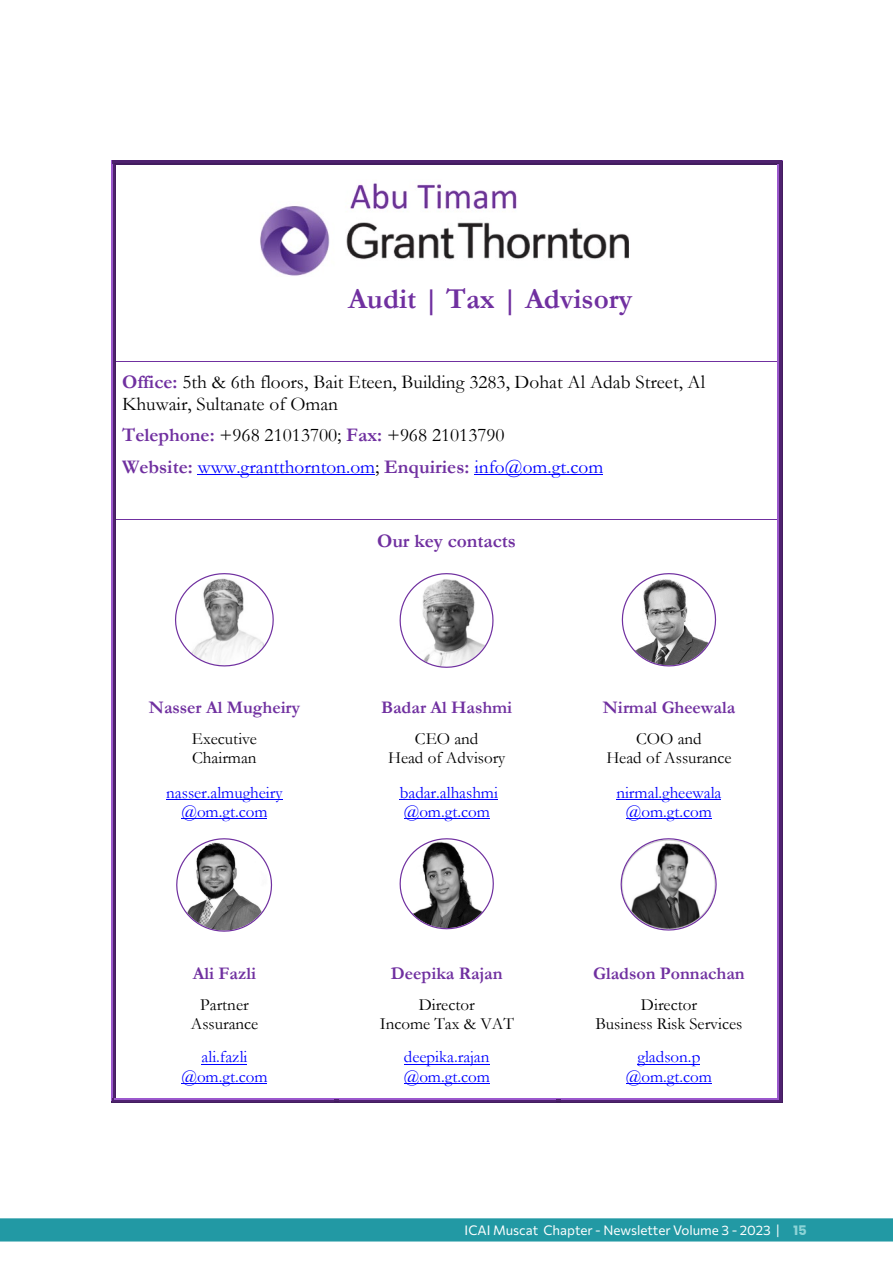
<style>
.page{position:relative;width:893px;height:1263px;background:#fff}
.page>*{position:absolute;margin:0;border:0;box-sizing:border-box;transform-origin:0 0}
.t1{font:700 28.95px "Garamond";color:#7030a0}
.t2{font:19.35px/31.3px "Garamond";color:#00f}
.t3{font:19.35px/21.9px "Garamond";color:#000}
.t4{font:700 19.35px "Garamond";color:#7030a0}
.t5{font:700 17.85px "Garamond";color:#7030a0}
.t6{font:17.1px/18.9px "Garamond";color:#00f;text-align:center}
.t7{font:17.1px/18.9px "Garamond";color:#000;text-align:center}
.t8{font:100 13.35px "Commissioner";color:#fff}
.s1{font-weight:700;color:#7030a0}
.s2{color:#000}
.s3{font-family:"Poppins";font-weight:700;color:#8cd3d6}
</style>
<div class="page">
<div style="left:0;top:1218px;width:893px;height:23px;background:#2299a4"></div>
<svg style="left:111px;top:160px;width:5px;height:4px"></svg>
<hr style="left:116px;top:160px;width:662px;height:1px;background:#9b58cd">
<hr style="left:116px;top:161px;width:662px;height:2px;background:#4f226f">
<hr style="left:116px;top:163px;width:662px;height:1px;background:#431d5f">
<svg style="left:778px;top:160px;width:4px;height:4px"></svg>
<hr style="left:115px;top:164px;width:1px;height:197px;background:#431d5f">
<hr style="left:112px;top:164px;width:3px;height:197px;background:#4f226f">
<hr style="left:111px;top:164px;width:1px;height:197px;background:#9b58cd">
<hr style="left:781px;top:164px;width:1px;height:197px;background:#431d5f">
<hr style="left:779px;top:164px;width:2px;height:197px;background:#4f226f">
<hr style="left:778px;top:164px;width:1px;height:197px;background:#9b58cd">
<hr style="left:198px;top:474px;width:177px;height:1px;background:#00f">
<hr style="left:474px;top:474px;width:129px;height:1px;background:#00f">
<hr style="left:116px;top:361px;width:662px;height:1px;background:#7030a0">
<hr style="left:115px;top:362px;width:1px;height:157px;background:#431d5f">
<hr style="left:112px;top:362px;width:3px;height:157px;background:#4f226f">
<hr style="left:111px;top:362px;width:1px;height:157px;background:#9b58cd">
<hr style="left:781px;top:362px;width:1px;height:157px;background:#431d5f">
<hr style="left:779px;top:362px;width:2px;height:157px;background:#4f226f">
<hr style="left:778px;top:362px;width:1px;height:157px;background:#9b58cd">
<hr style="left:116px;top:519px;width:662px;height:1px;background:#7030a0">
<hr style="left:115px;top:520px;width:1px;height:52px;background:#431d5f">
<hr style="left:112px;top:520px;width:3px;height:52px;background:#4f226f">
<hr style="left:111px;top:520px;width:1px;height:52px;background:#9b58cd">
<hr style="left:781px;top:520px;width:1px;height:52px;background:#431d5f">
<hr style="left:779px;top:520px;width:2px;height:52px;background:#4f226f">
<hr style="left:778px;top:520px;width:1px;height:52px;background:#9b58cd">
<hr style="left:115px;top:572px;width:1px;height:121px;background:#431d5f">
<hr style="left:112px;top:572px;width:3px;height:121px;background:#4f226f">
<hr style="left:111px;top:572px;width:1px;height:121px;background:#9b58cd">
<hr style="left:781px;top:572px;width:1px;height:121px;background:#431d5f">
<hr style="left:779px;top:572px;width:2px;height:121px;background:#4f226f">
<hr style="left:778px;top:572px;width:1px;height:121px;background:#9b58cd">
<hr style="left:115px;top:693px;width:1px;height:37px;background:#431d5f">
<hr style="left:112px;top:693px;width:3px;height:37px;background:#4f226f">
<hr style="left:111px;top:693px;width:1px;height:37px;background:#9b58cd">
<hr style="left:781px;top:693px;width:1px;height:37px;background:#431d5f">
<hr style="left:779px;top:693px;width:2px;height:37px;background:#4f226f">
<hr style="left:778px;top:693px;width:1px;height:37px;background:#9b58cd">
<hr style="left:115px;top:730px;width:1px;height:48px;background:#431d5f">
<hr style="left:112px;top:730px;width:3px;height:48px;background:#4f226f">
<hr style="left:111px;top:730px;width:1px;height:48px;background:#9b58cd">
<hr style="left:781px;top:730px;width:1px;height:48px;background:#431d5f">
<hr style="left:779px;top:730px;width:2px;height:48px;background:#4f226f">
<hr style="left:778px;top:730px;width:1px;height:48px;background:#9b58cd">
<hr style="left:166px;top:799px;width:116px;height:1px;background:#00f">
<hr style="left:181px;top:818px;width:86px;height:1px;background:#00f">
<hr style="left:400px;top:799px;width:98px;height:1px;background:#00f">
<hr style="left:404px;top:818px;width:86px;height:1px;background:#00f">
<hr style="left:616px;top:799px;width:105px;height:1px;background:#00f">
<hr style="left:626px;top:818px;width:86px;height:1px;background:#00f">
<hr style="left:115px;top:778px;width:1px;height:48px;background:#431d5f">
<hr style="left:112px;top:778px;width:3px;height:48px;background:#4f226f">
<hr style="left:111px;top:778px;width:1px;height:48px;background:#9b58cd">
<hr style="left:781px;top:778px;width:1px;height:48px;background:#431d5f">
<hr style="left:779px;top:778px;width:2px;height:48px;background:#4f226f">
<hr style="left:778px;top:778px;width:1px;height:48px;background:#9b58cd">
<svg style="left:111px;top:826px;width:5px;height:11px"></svg>
<svg style="left:778px;top:826px;width:4px;height:11px"></svg>
<hr style="left:115px;top:837px;width:1px;height:121px;background:#431d5f">
<hr style="left:112px;top:837px;width:3px;height:121px;background:#4f226f">
<hr style="left:111px;top:837px;width:1px;height:121px;background:#9b58cd">
<hr style="left:781px;top:837px;width:1px;height:121px;background:#431d5f">
<hr style="left:779px;top:837px;width:2px;height:121px;background:#4f226f">
<hr style="left:778px;top:837px;width:1px;height:121px;background:#9b58cd">
<hr style="left:115px;top:958px;width:1px;height:38px;background:#431d5f">
<hr style="left:112px;top:958px;width:3px;height:38px;background:#4f226f">
<hr style="left:111px;top:958px;width:1px;height:38px;background:#9b58cd">
<hr style="left:781px;top:958px;width:1px;height:38px;background:#431d5f">
<hr style="left:779px;top:958px;width:2px;height:38px;background:#4f226f">
<hr style="left:778px;top:958px;width:1px;height:38px;background:#9b58cd">
<hr style="left:115px;top:996px;width:1px;height:47px;background:#431d5f">
<hr style="left:112px;top:996px;width:3px;height:47px;background:#4f226f">
<hr style="left:111px;top:996px;width:1px;height:47px;background:#9b58cd">
<hr style="left:781px;top:996px;width:1px;height:47px;background:#431d5f">
<hr style="left:779px;top:996px;width:2px;height:47px;background:#4f226f">
<hr style="left:778px;top:996px;width:1px;height:47px;background:#9b58cd">
<hr style="left:202px;top:1064px;width:45px;height:1px;background:#00f">
<hr style="left:181px;top:1083px;width:86px;height:1px;background:#00f">
<hr style="left:404px;top:1064px;width:85px;height:1px;background:#00f">
<hr style="left:404px;top:1083px;width:86px;height:1px;background:#00f">
<hr style="left:637px;top:1064px;width:63px;height:1px;background:#00f">
<hr style="left:626px;top:1083px;width:86px;height:1px;background:#00f">
<hr style="left:115px;top:1043px;width:1px;height:55px;background:#431d5f">
<hr style="left:112px;top:1043px;width:3px;height:55px;background:#4f226f">
<hr style="left:111px;top:1043px;width:1px;height:55px;background:#9b58cd">
<svg style="left:111px;top:1098px;width:5px;height:5px"></svg>
<hr style="left:116px;top:1101px;width:220px;height:2px;background:#431d5f">
<hr style="left:116px;top:1099px;width:220px;height:2px;background:#4f226f">
<hr style="left:116px;top:1098px;width:220px;height:1px;background:#9b58cd">
<svg style="left:336px;top:1098px;width:3px;height:5px"></svg>
<hr style="left:339px;top:1101px;width:219px;height:2px;background:#431d5f">
<hr style="left:339px;top:1099px;width:219px;height:2px;background:#4f226f">
<hr style="left:339px;top:1098px;width:219px;height:1px;background:#9b58cd">
<svg style="left:558px;top:1098px;width:3px;height:5px"></svg>
<hr style="left:561px;top:1101px;width:217px;height:2px;background:#431d5f">
<hr style="left:561px;top:1099px;width:217px;height:2px;background:#4f226f">
<hr style="left:561px;top:1098px;width:217px;height:1px;background:#9b58cd">
<hr style="left:781px;top:1043px;width:1px;height:55px;background:#431d5f">
<hr style="left:779px;top:1043px;width:2px;height:55px;background:#4f226f">
<hr style="left:778px;top:1043px;width:1px;height:55px;background:#9b58cd">
<svg style="left:778px;top:1098px;width:4px;height:5px"></svg>
<img style="left:260px;top:182px;width:369px;height:94px">
<svg style="left:175px;top:573px;width:99px;height:94px"></svg>
<svg style="left:399px;top:573px;width:95px;height:95px"></svg>
<svg style="left:621px;top:573px;width:96px;height:94px"></svg>
<svg style="left:176px;top:838px;width:97px;height:94px"></svg>
<svg style="left:399px;top:838px;width:95px;height:92px"></svg>
<svg style="left:620px;top:838px;width:97px;height:93px"></svg>
<h1 class="t1" style="left:348px;top:279px;width:286px">Audit | Tax | Advisory</h1>
<p class="t3" style="left:122px;top:370px;width:585px"><span class="s1">Office:</span> 5th &amp; 6th floors, Bait Eteen, Building 3283, Dohat Al Adab Street, Al<br>Khuwair, Sultanate of Oman</p>
<p class="t2" style="left:122px;top:419px;width:483px"><span class="s1">Telephone:</span> <span class="s2">+968 21013700;</span> <span class="s1">Fax:</span> <span class="s2">+968 21013790<br></span><span class="s1">Website:</span> www.grantthornton.om<span class="s2">;</span> <span class="s1">Enquiries:</span> info@om.gt.com</p>
<p class="t4" style="left:377px;top:527px;width:140px">Our key contacts</p>
<p class="t5" style="left:149px;top:696px;width:153px">Nasser Al Mugheiry</p>
<p class="t5" style="left:381px;top:696px;width:133px">Badar Al Hashmi</p>
<p class="t5" style="left:603px;top:696px;width:134px">Nirmal Gheewala</p>
<p class="t7" style="left:192px;top:729px;width:67px;text-align:left">Executive<br>Chairman</p>
<p class="t7" style="left:388px;top:729px;width:119px">CEO and<br>Head of Advisory</p>
<p class="t7" style="left:606px;top:729px;width:127px">COO and<br>Head of Assurance</p>
<p class="t6" style="left:166px;top:782px;width:118px">nasser.almugheiry @om.gt.com</p>
<p class="t6" style="left:400px;top:782px;width:100px;text-align:left">badar.alhashmi @om.gt.com</p>
<p class="t6" style="left:616px;top:782px;width:106px">nirmal.gheewala @om.gt.com</p>
<p class="t5" style="left:193px;top:961px;width:65px">Ali Fazli</p>
<p class="t5" style="left:391px;top:961px;width:113px">Deepika Rajan</p>
<p class="t5" style="left:593px;top:961px;width:153px">Gladson Ponnachan</p>
<p class="t7" style="left:191px;top:995px;width:69px">Partner<br>Assurance</p>
<p class="t7" style="left:380px;top:995px;width:136px">Director<br>Income Tax &amp; VAT</p>
<p class="t7" style="left:595px;top:995px;width:148px">Director<br>Business Risk Services</p>
<p class="t6" style="left:181px;top:1047px;width:88px">ali.fazli @om.gt.com</p>
<p class="t6" style="left:404px;top:1047px;width:88px;text-align:left">deepika.rajan @om.gt.com</p>
<p class="t6" style="left:626px;top:1047px;width:88px">gladson.p @om.gt.com</p>
<p class="t8" style="left:465px;top:1220px;width:344px">ICAI Muscat Chapter - Newsletter Volume 3 - 2023 | <span class="s3">15</span></p>
</div>
